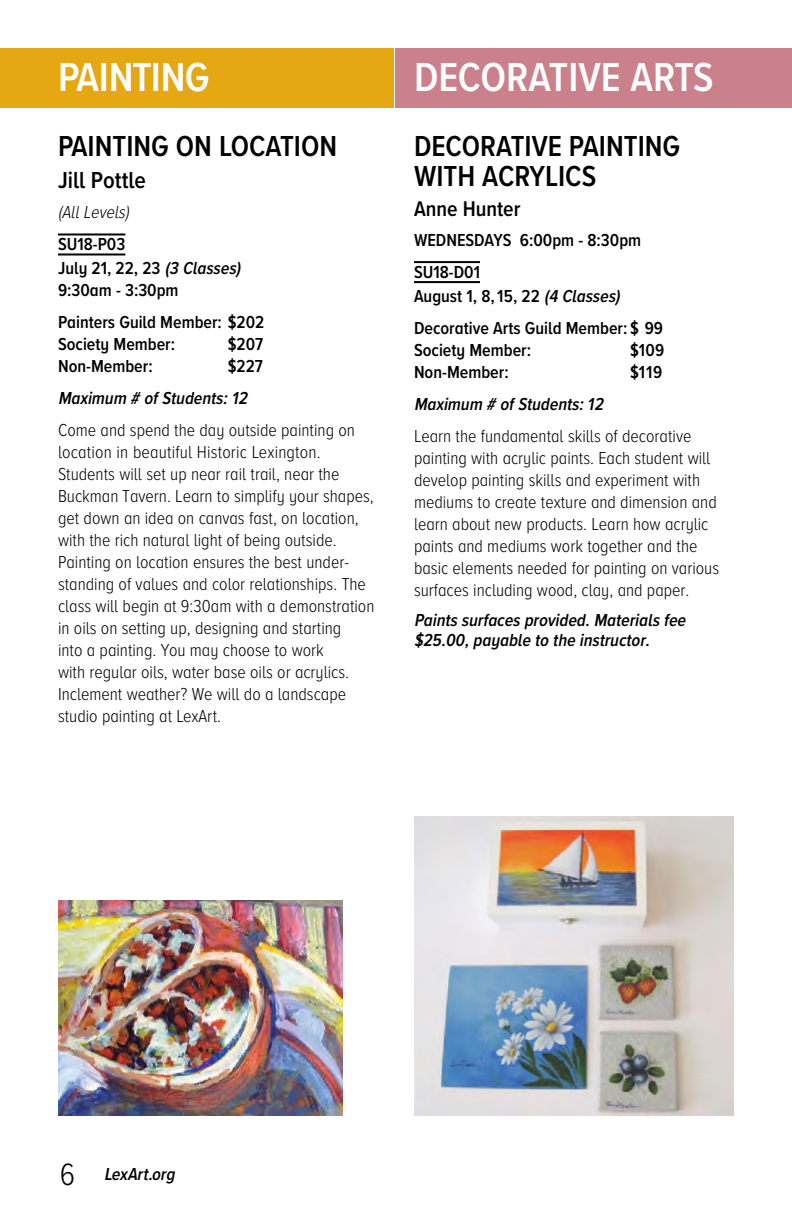
<style>
.page{position:relative;width:792px;height:1224px;background:#fff}
.page>*{position:absolute;margin:0;border:0;box-sizing:border-box;transform-origin:0 0}
.t1{font:600 42px "Proxima Nova A Cond";color:#fff}
.t2{font:600 30px/30px "Proxima Nova A Cond";color:#000}
.t3{font:600 24px "Proxima Nova A Cond";color:#000}
.t4{font:600 22px "Proxima Nova A Cond";color:#000}
.t5{font:300 18px/22px "Proxima Nova A Cond";color:#000}
.t6{font:600 18px/32px "Proxima Nova A Cond";color:#000}
.t7{font:italic 600 18px/20px "Proxima Nova A Cond";letter-spacing:.005em;color:#000}
.t8{font:italic 300 18px "Proxima Nova A Cond";color:#000}
.s1{font-style:italic}
.s2{font-weight:300;font-style:normal;font-size:32px}
</style>
<div class="page">
<hr style="left:58px;top:233px;width:67px;height:2px;background:#000">
<hr style="left:58px;top:253px;width:67px;height:2px;background:#000">
<hr style="left:414px;top:261px;width:66px;height:2px;background:#000">
<hr style="left:414px;top:281px;width:66px;height:2px;background:#000">
<img style="left:58px;top:900px;width:285px;height:216px">
<img style="left:414px;top:817px;width:320px;height:299px">
<div style="left:0;top:48px;width:393px;height:60px;background:#e5a812"></div>
<div style="left:396px;top:48px;width:396px;height:60px;background:#ca818b"></div>
<h1 class="t1" style="left:58px;top:46px;width:153px">PAINTING</h1>
<h1 class="t1" style="left:414px;top:46px;width:301px">DECORATIVE ARTS</h1>
<h2 class="t2" style="left:58px;top:130px;width:281px">PAINTING ON LOCATION</h2>
<h3 class="t3" style="left:58px;top:163px;width:89px">Jill Pottle</h3>
<p class="t8" style="left:58px;top:199px;width:77px">(AllLevels)</p>
<p class="t6" style="left:58px;top:232px;width:189px;line-height:24px">SU18-P03<br>July 21, 22, 23 <span class="s1">(3 Classes)</span></p>
<p class="t6" style="left:58px;top:274px;width:208px">9:30am - 3:30pm<br>Painters Guild Member: $202</p>
<p class="t6" style="left:58px;top:328px;width:119px">Society Member:</p>
<p class="t6" style="left:228px;top:328px;width:37px">$207</p>
<p class="t6" style="left:58px;top:350px;width:96px">Non-Member:</p>
<p class="t6" style="left:228px;top:350px;width:37px">$227</p>
<p class="t7" style="left:58px;top:388px;width:195px">Maximum # ofStudents:12</p>
<p class="t5" style="left:58px;top:419px;width:318px">Come and spend the day outside painting on location in beautiful Historic Lexington.<br>Students will set up near rail trail, near the Buckman Tavern. Learn to simplify your shapes, get down an idea on canvas fast, on location, with the rich natural light of being outside.<br>Painting on location ensures the best under&shy;standing of values and color relationships. The class will begin at 9:30am with a demonstration in oils on setting up, designing and starting<br>into a painting. You may choose to work<br>with regular oils, water base oils or acrylics.<br>Inclement weather? We will do a landscape studio painting at LexArt.</p>
<h2 class="t2" style="left:414px;top:130px;width:268px">DECORATIVE PAINTING<br>WITH ACRYLICS</h2>
<p class="t4" style="left:414px;top:193px;width:108px">Anne Hunter</p>
<p class="t6" style="left:414px;top:224px;width:229px">WEDNESDAYS 6:00pm - 8:30pm<br>SU18-D01</p>
<p class="t6" style="left:414px;top:280px;width:251px">August 1, 8, 15, 22 <span class="s1">(4 Classes)<br></span>Decorative Arts Guild Member: $ 99</p>
<p class="t6" style="left:414px;top:334px;width:119px">Society Member:</p>
<p class="t6" style="left:630px;top:334px;width:36px">$109</p>
<p class="t6" style="left:414px;top:356px;width:96px">Non-Member:</p>
<p class="t6" style="left:630px;top:356px;width:34px">$119</p>
<p class="t7" style="left:414px;top:394px;width:195px">Maximum # ofStudents:12</p>
<p class="t5" style="left:414px;top:424px;width:307px">Learn the fundamental skills of decorative painting with acrylic paints. Each student will develop painting skills and experiment with mediums to create texture and dimension and learn about new products. Learn how acrylic paints and mediums work together and the basic elements needed for painting on various surfaces including wood, clay, and paper.</p>
<p class="t7" style="left:414px;top:610px;width:277px">Paintssurfacesprovided.Materialsfee $25.00,payable to the instructor.</p>
<p class="t7" style="left:60px;top:1164px;width:121px"><span class="s2">6</span> LexArt.org</p>
</div>
